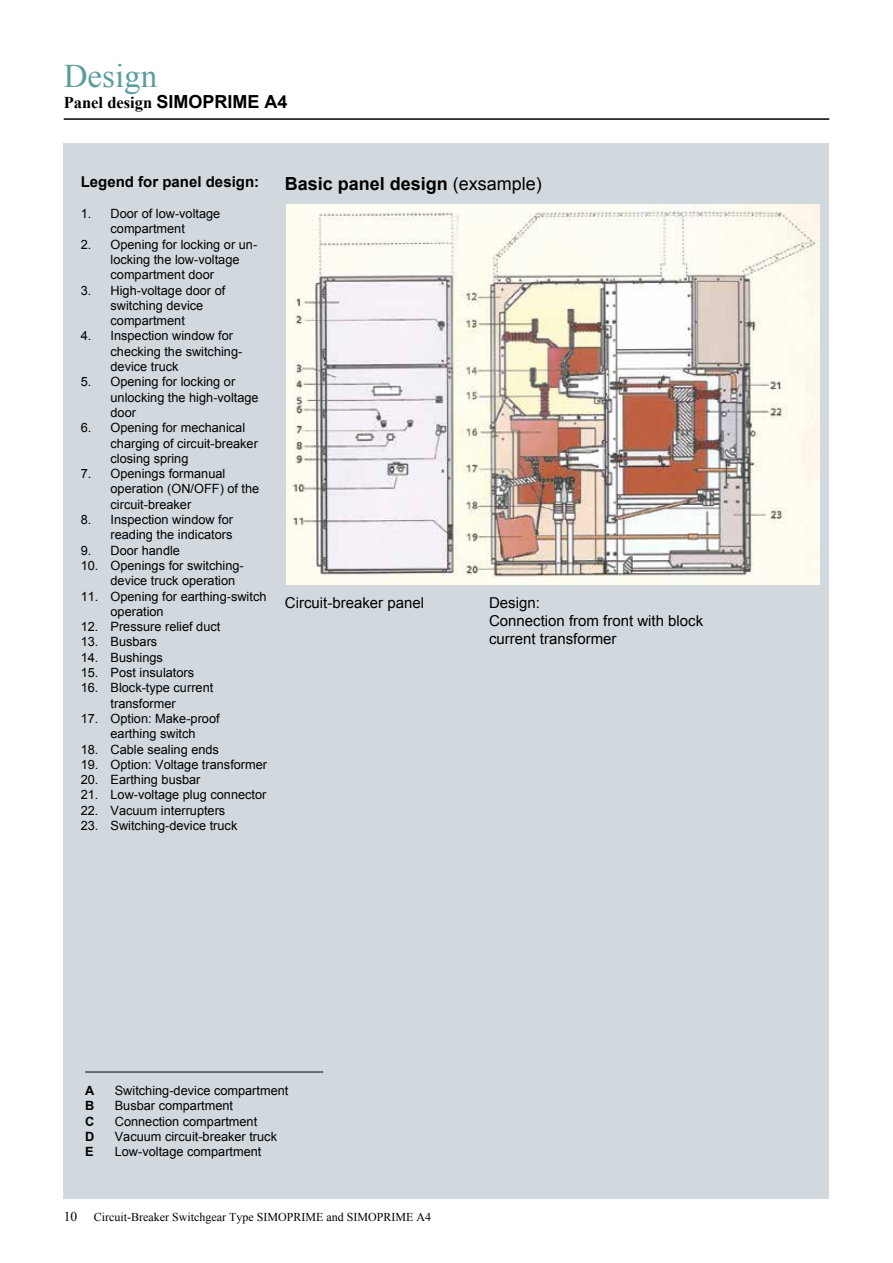
<style>
.page{position:relative;width:893px;height:1263px;background:#fff}
.page>*{position:absolute;margin:0;border:0;box-sizing:border-box;transform-origin:0 0}
.t1{font:33px "Times New Roman";color:#5b9d9d}
.t2{font:700 18px "Arial";color:#000}
.t3{font:700 16.5px "Times New Roman";color:#000}
.t4{font:15px/18px "Arial";color:#000}
.t5{font:700 15px "Arial";color:#000}
.t6{font:12.75px/15.3px "Arial";color:#000}
.t7{font:700 12.75px "Arial";color:#000}
.t8{font:12px "Times New Roman";color:#000}
.s1{font-family:"Arial";font-size:18px}
.s2{font-weight:400}
.s3{font-size:13.5px}
</style>
<div class="page">
<div style="left:64px;top:143px;width:765px;height:1056px;background:#d1d9df"></div>
<hr style="left:85px;top:1071px;width:238px;height:1px;background:#000">
<img style="left:287px;top:205px;width:533px;height:379px">
<hr style="left:64px;top:119px;width:765px;height:1px;background:#000">
<h1 class="t1" style="left:64px;top:53px;width:95px">Design</h1>
<p class="t3" style="left:64px;top:91px;width:225px">Panel design <span class="s1">SIMOPRIME A4</span></p>
<p class="t5" style="left:81px;top:172px;width:180px">Legend for panel design:</p>
<p class="t6" style="left:81px;top:206px;width:141px;text-align:center">1. Door of low-voltage compartment</p>
<p class="t6" style="left:111px;top:237px;width:148px;text-indent:-30px">2. Opening for locking or un&shy;locking the low-voltage compartment door</p>
<p class="t6" style="left:111px;top:282px;width:116px;text-indent:-30px">3. High-voltage door of switching device compartment</p>
<p class="t6" style="left:111px;top:328px;width:133px;text-indent:-30px">4. Inspection window for checking the switching&shy;device truck</p>
<p class="t6" style="left:111px;top:374px;width:150px;text-indent:-30px">5. Opening for locking or unlocking the high-voltage door</p>
<p class="t6" style="left:111px;top:420px;width:149px;text-indent:-30px">6. Opening for mechanical charging of circuit-breaker closing spring</p>
<p class="t6" style="left:111px;top:466px;width:150px;text-indent:-30px">7. Openings formanual operation (ON/OFF) of the circuit-breaker</p>
<p class="t6" style="left:81px;top:512px;width:154px;text-align:right">8. Inspection window for reading the indicators</p>
<p class="t6" style="left:81px;top:543px;width:101px">9. Door handle</p>
<p class="t6" style="left:111px;top:558px;width:135px;text-indent:-30px">10. Openings for switching&shy;device truck operation</p>
<p class="t6" style="left:111px;top:588px;width:157px;text-indent:-30px">11. Opening for earthing-switch operation</p>
<p class="t6" style="left:81px;top:619px;width:141px">12. Pressure relief duct</p>
<p class="t6" style="left:81px;top:634px;width:78px">13. Busbars</p>
<p class="t6" style="left:81px;top:650px;width:84px">14. Bushings</p>
<p class="t6" style="left:81px;top:665px;width:115px">15. Post insulators</p>
<p class="t6" style="left:111px;top:680px;width:104px;text-indent:-30px">16. Block-type current transformer</p>
<p class="t6" style="left:81px;top:711px;width:140px;text-align:center">17. Option: Make-proof earthing switch</p>
<p class="t6" style="left:81px;top:741px;width:140px">18. Cable sealing ends</p>
<p class="t6" style="left:81px;top:757px;width:188px">19. Option: Voltage transformer</p>
<p class="t6" style="left:81px;top:772px;width:121px">20. Earthing busbar</p>
<p class="t6" style="left:81px;top:787px;width:187px">21. Low-voltage plug connector</p>
<p class="t6" style="left:81px;top:803px;width:146px">22. Vacuum interrupters</p>
<p class="t6" style="left:81px;top:818px;width:158px">23. Switching-device truck</p>
<h2 class="t2" style="left:285px;top:171px;width:259px">Basic panel design <span class="s2">(exsample)</span></h2>
<p class="t4" style="left:285px;top:594px;width:141px">Circuit-breaker panel</p>
<p class="t4" style="left:489px;top:594px;width:216px">Design:<br>Connection from front with block current transformer</p>
<p class="t7" style="left:85px;top:1082px;width:11px">A</p>
<p class="t6" style="left:115px;top:1083px;width:175px">Switching-device compartment</p>
<p class="t7" style="left:85px;top:1097px;width:11px">B</p>
<p class="t6" style="left:115px;top:1098px;width:120px">Busbar compartment</p>
<p class="t7" style="left:85px;top:1113px;width:11px">C</p>
<p class="t6" style="left:115px;top:1113px;width:144px">Connection compartment</p>
<p class="t7" style="left:85px;top:1128px;width:11px">D</p>
<p class="t6" style="left:115px;top:1129px;width:164px">Vacuum circuit-breaker truck</p>
<p class="t7" style="left:85px;top:1143px;width:10px">E</p>
<p class="t6" style="left:115px;top:1144px;width:148px">Low-voltage compartment</p>
<p class="t8" style="left:64px;top:1209px;width:369px"><span class="s3">10</span> Circuit-Breaker Switchgear Type SIMOPRIME and SIMOPRIME A4</p>
</div>
